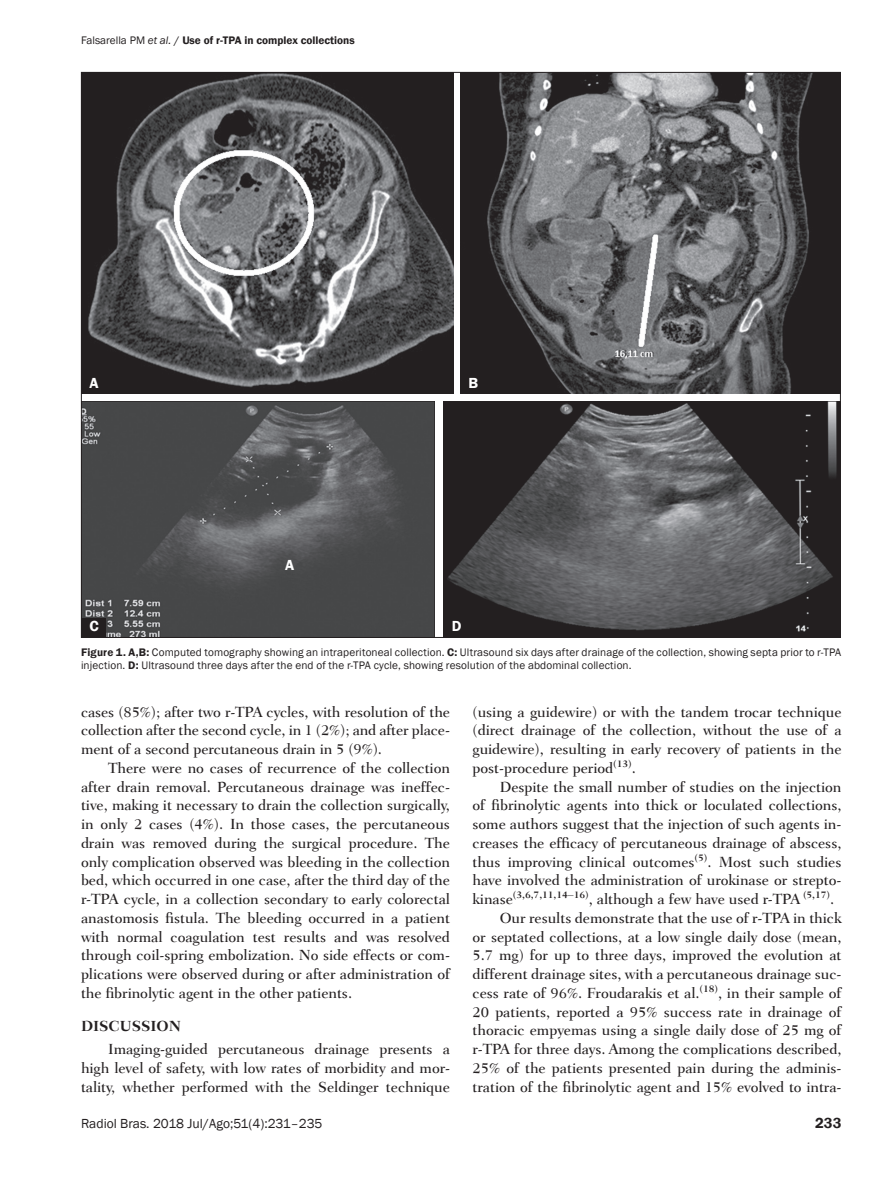
<style>
.page{position:relative;width:893px;height:1191px;background:#fff}
.page>*{position:absolute;margin:0;border:0;box-sizing:border-box;transform-origin:0 0}
.t1{font:500 15px/18.8px "Fairfield LT";letter-spacing:-.005em;color:#231f20;text-align:justify}
.t2{font:700 15px "Fairfield LT";letter-spacing:-.005em;color:#231f20}
.t3{font:600 15px "Franklin Gothic";color:#fff}
.t4{font:600 15px "Franklin Gothic";color:#231f20}
.t5{font:13.5px "Franklin Gothic";color:#231f20}
.t6{font:11.25px/13.5px "Franklin Gothic";letter-spacing:.01em;color:#231f20}
.t7{font:600 11.25px "Franklin Gothic";color:#231f20}
.s1{font-weight:400}
.s2{font-weight:400;font-style:italic}
.s3{font-weight:500}
.s4{font-weight:600}
</style>
<div class="page">
<img style="left:83px;top:74px;width:371px;height:320px">
<img style="left:461px;top:74px;width:378px;height:320px">
<img style="left:83px;top:401px;width:351px;height:235px">
<img style="left:443px;top:401px;width:396px;height:235px">
<div style="left:81px;top:618px;width:25px;height:20px;background:#231f20"></div>
<p class="t7" style="left:81px;top:33px;width:275px"><span class="s1">Falsarella PM</span> <span class="s2">et al.</span> <span class="s3">/</span> Use of r-TPA in complex collections</p>
<p class="t3" style="left:90px;top:374px;width:11px">A</p>
<p class="t3" style="left:468px;top:374px;width:11px">B</p>
<p class="t3" style="left:285px;top:556px;width:11px">A</p>
<p class="t3" style="left:90px;top:617px;width:11px">C</p>
<p class="t3" style="left:452px;top:617px;width:11px">D</p>
<p class="t6" style="left:81px;top:645px;width:762px"><span class="s4">Figure 1. A,B:</span> Computed tomography showing an intraperitoneal collection. <span class="s4">C:</span> Ultrasound six days after drainage of the collection, showing septa prior to r-TPA injection. <span class="s4">D:</span> Ultrasound three days after the end of the r-TPA cycle, showing resolution of the abdominal collection.</p>
<p class="t1" style="left:81px;top:702px;width:370px">cases (85%); after two r-TPA cycles, with resolution of the collection after the second cycle, in 1 (2%); and after place&shy;ment of a second percutaneous drain in 5 (9%).</p>
<p class="t1" style="left:81px;top:758px;width:371px;text-indent:27px">There were no cases of recurrence of the collection after drain removal. Percutaneous drainage was ineffec&shy;tive, making it necessary to drain the collection surgically, in only 2 cases (4%). In those cases, the percutaneous drain was removed during the surgical procedure. The only complication observed was bleeding in the collection bed, which occurred in one case, after the third day of the r-TPA cycle, in a collection secondary to early colorectal anastomosis fistula. The bleeding occurred in a patient with normal coagulation test results and was resolved through coil-spring embolization. No side effects or com&shy;plications were observed during or after administration of the fibrinolytic agent in the other patients.</p>
<p class="t2" style="left:81px;top:1017px;width:101px">DISCUSSION</p>
<p class="t1" style="left:81px;top:1040px;width:371px;text-indent:27px">Imaging-guided percutaneous drainage presents a high level of safety, with low rates of morbidity and mor&shy;tality, whether performed with the Seldinger technique</p>
<p class="t1" style="left:472px;top:702px;width:370px">(using a guidewire) or with the tandem trocar technique (direct drainage of the collection, without the use of a guidewire), resulting in early recovery of patients in the post-procedure period<sup>(13)</sup>.</p>
<p class="t1" style="left:500px;top:777px;width:343px">Despite the small number of studies on the injection</p>
<p class="t1" style="left:472px;top:796px;width:370px">of fibrinolytic agents into thick or loculated collections,</p>
<p class="t1" style="left:472px;top:815px;width:370px">some authors suggest that the injection of such agents in-</p>
<p class="t1" style="left:472px;top:833px;width:370px">creases the efficacy of percutaneous drainage of abscess,</p>
<p class="t1" style="left:472px;top:852px;width:370px">thus improving clinical outcomes<sup>(5)</sup>. Most such studies</p>
<p class="t1" style="left:472px;top:871px;width:371px">have involved the administration of urokinase or strepto-</p>
<p class="t1" style="left:472px;top:890px;width:363px">kinase<sup>(3,6,7,11,14–16)</sup>, although a few have used r-TPA <sup>(5,17)</sup>.</p>
<p class="t1" style="left:500px;top:908px;width:343px">Our results demonstrate that the use of r-TPA in thick</p>
<p class="t1" style="left:473px;top:927px;width:370px">or septated collections, at a low single daily dose (mean,</p>
<p class="t1" style="left:473px;top:946px;width:370px">5.7 mg) for up to three days, improved the evolution at</p>
<p class="t1" style="left:473px;top:965px;width:370px">different drainage sites, with a percutaneous drainage suc-</p>
<p class="t1" style="left:473px;top:983px;width:370px">cess rate of 96%. Froudarakis et al.<sup>(18)</sup>, in their sample of</p>
<p class="t1" style="left:473px;top:1002px;width:370px">20 patients, reported a 95% success rate in drainage of</p>
<p class="t1" style="left:473px;top:1021px;width:371px">thoracic empyemas using a single daily dose of 25 mg of</p>
<p class="t1" style="left:473px;top:1040px;width:370px">r-TPA for three days. Among the complications described,</p>
<p class="t1" style="left:473px;top:1058px;width:370px">25% of the patients presented pain during the adminis-</p>
<p class="t1" style="left:473px;top:1077px;width:370px">tration of the fibrinolytic agent and 15% evolved to intra-</p>
<p class="t5" style="left:81px;top:1114px;width:243px">Radiol Bras. 2018 Jul/Ago;51(4):231–235</p>
<p class="t4" style="left:815px;top:1113px;width:28px">233</p>
</div>
